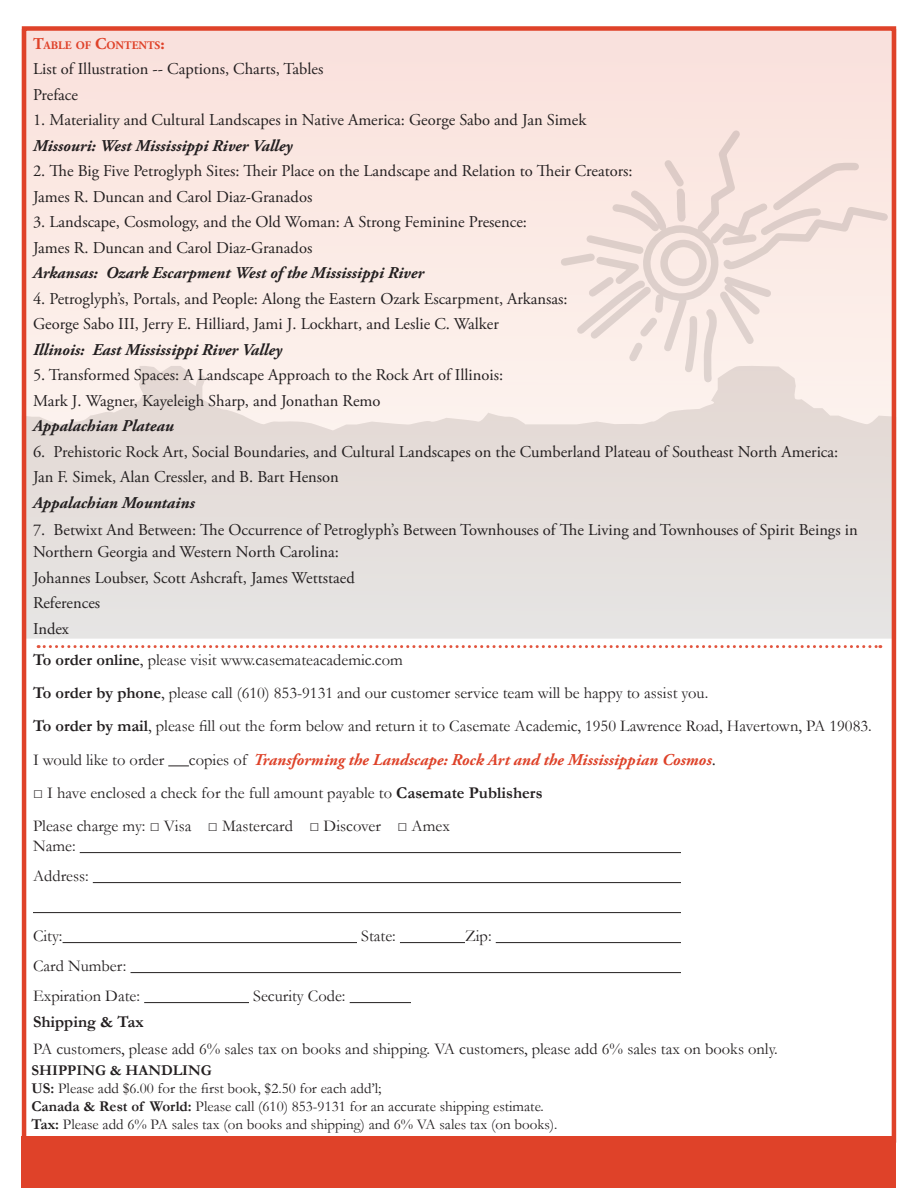
<style>
.page{position:relative;width:918px;height:1188px;background:#fff}
.page>*{position:absolute;margin:0;border:0;box-sizing:border-box;transform-origin:0 0}
.t1{font:16.5px/22.5px "Adobe Garamond Pro";color:#231f20}
.t2{font:16.5px "Garamond";color:#231f20}
.t3{font:italic 700 16.5px "Adobe Garamond Pro";color:#231f20}
.t4{font:italic 700 16.5px "Adobe Garamond Pro";color:#de4229}
.t5{font:700 16.5px "Garamond";color:#231f20}
.t6{font:15px "Garamond";color:#231f20}
.t7{font:700 15px "Garamond";color:#231f20}
.t8{font:700 11.55px "Adobe Garamond Pro";color:#df4229}
.s1{font-size:16.5px}
.s2{font-weight:700}
.s3{font-family:"Garamond";font-weight:400;font-style:normal;color:#231f20}
.s4{font-weight:400;font-style:normal;color:#231f20}
</style>
<div class="page">
<div style="left:22px;top:29px;width:874px;height:610px;background:linear-gradient(to bottom,#ffe8e2,#e4e3e0)"></div>
<svg style="left:556px;top:124px;width:335px;height:262px;background:#f6e6e1"></svg>
<svg style="left:168px;top:765px;width:21px;height:1px"></svg>
<hr style="left:80px;top:852px;width:601px;height:1px;background:#231f20">
<hr style="left:93px;top:882px;width:588px;height:1px;background:#231f20">
<hr style="left:33px;top:912px;width:648px;height:1px;background:#231f20">
<hr style="left:63px;top:942px;width:294px;height:1px;background:#231f20">
<hr style="left:400px;top:942px;width:65px;height:1px;background:#231f20">
<hr style="left:496px;top:942px;width:185px;height:1px;background:#231f20">
<hr style="left:131px;top:972px;width:550px;height:1px;background:#231f20">
<hr style="left:144px;top:1002px;width:105px;height:1px;background:#231f20">
<hr style="left:350px;top:1002px;width:61px;height:1px;background:#231f20">
<div style="left:22px;top:1136px;width:874px;height:52px;background:#df4229"></div>
<svg style="left:38px;top:645px;width:843px;height:3px"></svg>
<div style="left:22px;top:26px;width:874px;height:1117px;border:4px solid #df4229"></div>
<p class="t8" style="left:33px;top:38px;width:133px"><span class="s1">T</span>ABLE OF <span class="s1">C</span>ONTENTS<span class="s1">:</span></p>
<p class="t1" style="left:33px;top:58px;width:292px">List of Illustration -- Captions, Charts, Tables</p>
<p class="t1" style="left:33px;top:84px;width:46px">Preface</p>
<p class="t1" style="left:33px;top:109px;width:555px">1. Materiality and Cultural Landscapes in Native America: George Sabo and Jan Simek</p>
<p class="t3" style="left:33px;top:136px;width:261px">Missouri: West Mississippi River Valley</p>
<p class="t1" style="left:33px;top:160px;width:601px">2. The Big Five Petroglyph Sites: Their Place on the Landscape and Relation to Their Creators:</p>
<p class="t1" style="left:33px;top:186px;width:281px">James R. Duncan and Carol Diaz-Granados</p>
<p class="t1" style="left:33px;top:211px;width:496px">3. Landscape, Cosmology, and the Old Woman: A Strong Feminine Presence:</p>
<p class="t1" style="left:33px;top:237px;width:281px">James R. Duncan and Carol Diaz-Granados</p>
<p class="t3" style="left:33px;top:263px;width:392px">Arkansas: Ozark Escarpment West of the Mississippi River</p>
<p class="t1" style="left:33px;top:288px;width:536px">4. Petroglyph’s, Portals, and People: Along the Eastern Ozark Escarpment, Arkansas:</p>
<p class="t1" style="left:33px;top:313px;width:467px">George Sabo III, Jerry E. Hilliard, Jami J. Lockhart, and Leslie C. Walker</p>
<p class="t3" style="left:33px;top:340px;width:251px">Illinois: East Mississippi River Valley</p>
<p class="t1" style="left:33px;top:364px;width:472px">5. Transformed Spaces: A Landscape Approach to the Rock Art of Illinois:</p>
<p class="t1" style="left:33px;top:390px;width:349px">Mark J. Wagner, Kayeleigh Sharp, and Jonathan Remo</p>
<p class="t3" style="left:33px;top:416px;width:142px">Appalachian Plateau</p>
<p class="t1" style="left:33px;top:441px;width:807px">6. Prehistoric Rock Art, Social Boundaries, and Cultural Landscapes on the Cumberland Plateau of Southeast North America:</p>
<p class="t1" style="left:33px;top:466px;width:307px">Jan F. Simek, Alan Cressler, and B. Bart Henson</p>
<p class="t3" style="left:33px;top:493px;width:163px">Appalachian Mountains</p>
<p class="t1" style="left:33px;top:519px;width:826px">7. Betwixt And Between: The Occurrence of Petroglyph’s Between Townhouses of The Living and Townhouses of Spirit Beings in<br>Northern Georgia and Western North Carolina:</p>
<p class="t1" style="left:33px;top:567px;width:323px">Johannes Loubser, Scott Ashcraft, James Wettstaed</p>
<p class="t1" style="left:33px;top:592px;width:69px">References</p>
<p class="t1" style="left:33px;top:618px;width:38px">Index</p>
<p class="t2" style="left:33px;top:648px;width:372px"><span class="s2">To order online</span>, please visit www.casemateacademic.com</p>
<p class="t2" style="left:33px;top:682px;width:677px"><span class="s2">To order by phone</span>, please call (610) 853-9131 and our customer service team will be happy to assist you.</p>
<p class="t2" style="left:33px;top:715px;width:840px"><span class="s2">To order by mail</span>, please fill out the form below and return it to Casemate Academic, 1950 Lawrence Road, Havertown, PA 19083.</p>
<p class="t2" style="left:33px;top:748px;width:133px">I would like to order</p>
<p class="t4" style="left:189px;top:750px;width:528px"><span class="s3">copies of</span> Transforming the Landscape: Rock Art and the Mississippian Cosmos<span class="s4">.</span></p>
<p class="t2" style="left:33px;top:782px;width:511px">□ I have enclosed a check for the full amount payable to <span class="s2">Casemate Publishers</span></p>
<p class="t2" style="left:33px;top:815px;width:418px">Please charge my: □ Visa □ Mastercard □ Discover □ Amex</p>
<p class="t2" style="left:33px;top:835px;width:44px">Name:</p>
<p class="t2" style="left:33px;top:865px;width:57px">Address:</p>
<p class="t2" style="left:33px;top:925px;width:31px">City:</p>
<p class="t2" style="left:361px;top:925px;width:36px">State:</p>
<p class="t2" style="left:465px;top:925px;width:28px">Zip:</p>
<p class="t2" style="left:33px;top:955px;width:95px">Card Number:</p>
<p class="t2" style="left:33px;top:985px;width:109px">Expiration Date:</p>
<p class="t2" style="left:253px;top:985px;width:94px">Security Code:</p>
<p class="t5" style="left:33px;top:1011px;width:112px">Shipping &amp; Tax</p>
<p class="t2" style="left:33px;top:1038px;width:746px">PA customers, please add 6% sales tax on books and shipping. VA customers, please add 6% sales tax on books only.</p>
<p class="t7" style="left:32px;top:1060px;width:182px">SHIPPING &amp; HANDLING</p>
<p class="t6" style="left:32px;top:1078px;width:352px"><span class="s2">US:</span> Please add $6.00 for the first book, $2.50 for each add’l;</p>
<p class="t6" style="left:32px;top:1096px;width:514px"><span class="s2">Canada &amp; Rest of World:</span> Please call (610) 853-9131 for an accurate shipping estimate.</p>
<p class="t6" style="left:32px;top:1114px;width:528px"><span class="s2">Tax:</span> Please add 6% PA sales tax (on books and shipping) and 6% VA sales tax (on books).</p>
</div>
